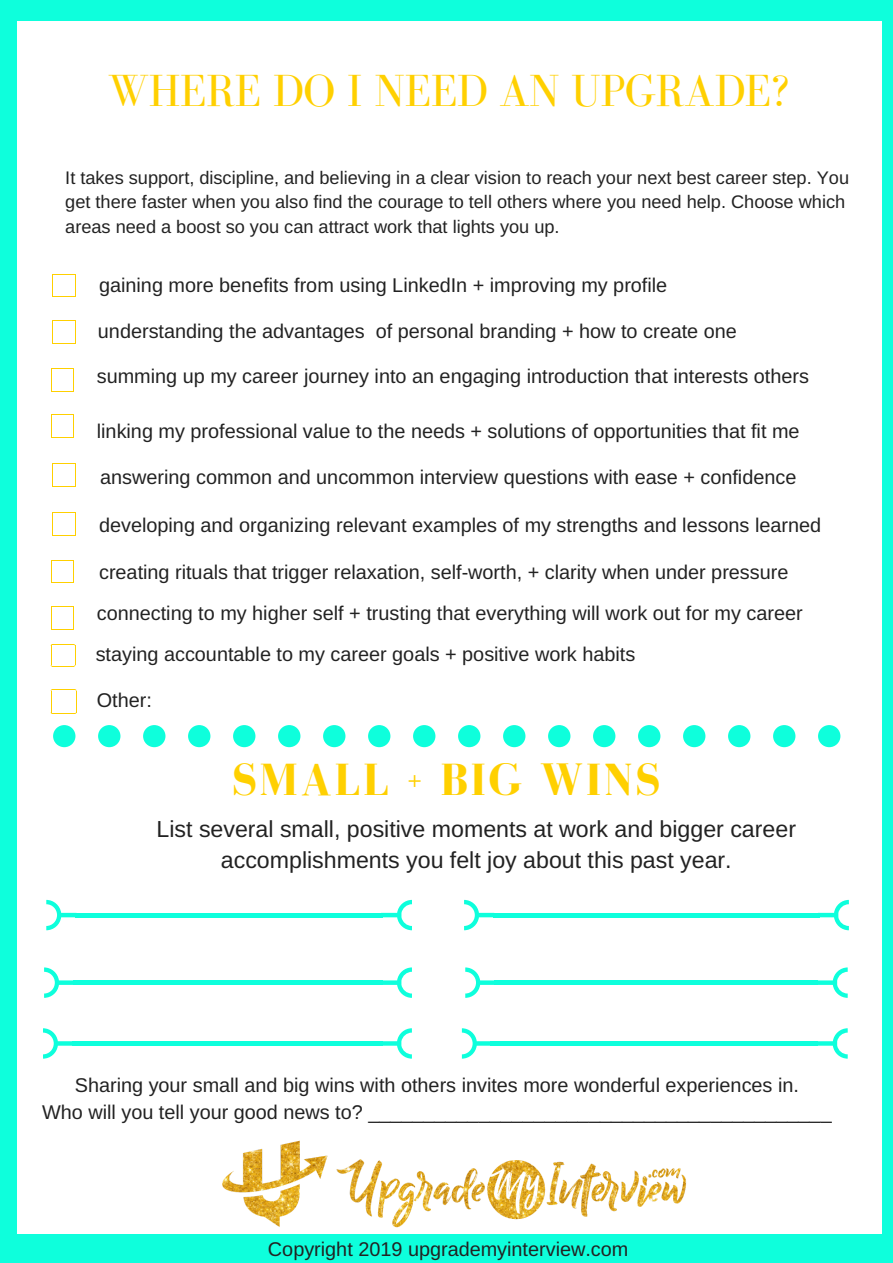
<style>
.page{position:relative;width:893px;height:1263px;background:#0effdc}
.page>*{position:absolute;margin:0;border:0;box-sizing:border-box;transform-origin:0 0}
.t1{font:46.35px "Bodoni FLF";letter-spacing:-.01em;color:#ffd000}
.t2{font:700 46.35px "Bodoni FLF";letter-spacing:.05em;color:#ffd000}
.t3{font:23.25px/31.5px "Arimo";color:#222;text-align:center}
.t4{font:19.8px/27px "Arimo";color:#222;text-align:center}
.t5{font:18.15px/24.8px "Arimo";color:#222}
</style>
<div class="page">
<div style="left:17px;top:21px;width:865px;height:1213px;background:#fff"></div>
<svg style="left:52px;top:274px;width:24px;height:23px"></svg>
<svg style="left:52px;top:320px;width:24px;height:24px"></svg>
<svg style="left:51px;top:368px;width:23px;height:24px"></svg>
<svg style="left:51px;top:414px;width:23px;height:24px"></svg>
<svg style="left:52px;top:463px;width:24px;height:24px"></svg>
<svg style="left:52px;top:512px;width:24px;height:24px"></svg>
<svg style="left:51px;top:560px;width:23px;height:23px"></svg>
<svg style="left:51px;top:606px;width:23px;height:24px"></svg>
<img style="left:222px;top:1140px;width:464px;height:88px">
<hr style="left:75px;top:913px;width:307px;height:4px;background:#0effdc">
<svg style="left:381px;top:900px;width:31px;height:30px"></svg>
<svg style="left:46px;top:900px;width:31px;height:30px"></svg>
<div style="left:73px;top:980px;width:309px;height:5px;background:#0effdc"></div>
<svg style="left:382px;top:967px;width:30px;height:31px"></svg>
<svg style="left:44px;top:967px;width:29px;height:31px"></svg>
<div style="left:72px;top:1041px;width:310px;height:5px;background:#0effdc"></div>
<svg style="left:382px;top:1028px;width:30px;height:31px"></svg>
<svg style="left:43px;top:1028px;width:29px;height:31px"></svg>
<hr style="left:493px;top:913px;width:326px;height:4px;background:#0effdc">
<svg style="left:818px;top:900px;width:31px;height:30px"></svg>
<svg style="left:464px;top:900px;width:30px;height:30px"></svg>
<div style="left:494px;top:980px;width:324px;height:5px;background:#0effdc"></div>
<svg style="left:818px;top:967px;width:30px;height:31px"></svg>
<svg style="left:465px;top:967px;width:29px;height:31px"></svg>
<div style="left:491px;top:1041px;width:327px;height:5px;background:#0effdc"></div>
<svg style="left:818px;top:1028px;width:30px;height:31px"></svg>
<svg style="left:462px;top:1028px;width:29px;height:31px"></svg>
<div style="left:278px;top:725px;width:22px;height:22px;background:#0effdc;border-radius:50%"></div>
<div style="left:323px;top:725px;width:22px;height:22px;background:#0effdc;border-radius:50%"></div>
<div style="left:233px;top:725px;width:22px;height:22px;background:#0effdc;border-radius:50%"></div>
<div style="left:413px;top:725px;width:22px;height:22px;background:#0effdc;border-radius:50%"></div>
<svg style="left:53px;top:725px;width:22px;height:22px"></svg>
<div style="left:458px;top:725px;width:22px;height:22px;background:#0effdc;border-radius:50%"></div>
<div style="left:98px;top:725px;width:22px;height:22px;background:#0effdc;border-radius:50%"></div>
<div style="left:143px;top:725px;width:22px;height:22px;background:#0effdc;border-radius:50%"></div>
<div style="left:188px;top:725px;width:22px;height:22px;background:#0effdc;border-radius:50%"></div>
<div style="left:368px;top:725px;width:22px;height:22px;background:#0effdc;border-radius:50%"></div>
<div style="left:728px;top:725px;width:22px;height:22px;background:#0effdc;border-radius:50%"></div>
<div style="left:773px;top:725px;width:22px;height:22px;background:#0effdc;border-radius:50%"></div>
<div style="left:818px;top:725px;width:22px;height:22px;background:#0effdc;border-radius:50%"></div>
<div style="left:683px;top:725px;width:22px;height:22px;background:#0effdc;border-radius:50%"></div>
<div style="left:548px;top:725px;width:22px;height:22px;background:#0effdc;border-radius:50%"></div>
<div style="left:593px;top:725px;width:22px;height:22px;background:#0effdc;border-radius:50%"></div>
<div style="left:503px;top:725px;width:22px;height:22px;background:#0effdc;border-radius:50%"></div>
<div style="left:638px;top:725px;width:22px;height:22px;background:#0effdc;border-radius:50%"></div>
<svg style="left:51px;top:644px;width:25px;height:23px"></svg>
<svg style="left:51px;top:689px;width:26px;height:25px"></svg>
<h1 class="t1" style="left:107px;top:66px;width:683px">WHERE DO I NEED AN UPGRADE?</h1>
<p class="t5" style="left:65px;top:165px;width:785px">It takes support, discipline, and believing in a clear vision to reach your next best career step. You get there faster when you also find the courage to tell others where you need help. Choose which areas need a boost so you can attract work that lights you up.</p>
<p class="t4" style="left:99px;top:271px;width:570px">gaining more benefits from using LinkedIn + improving my profile</p>
<p class="t4" style="left:98px;top:317px;width:640px">understanding the advantages of personal branding + how to create one</p>
<p class="t4" style="left:97px;top:362px;width:714px">summing up my career journey into an engaging introduction that interests others</p>
<p class="t4" style="left:97px;top:418px;width:704px">linking my professional value to the needs + solutions of opportunities that fit me</p>
<p class="t4" style="left:100px;top:464px;width:698px">answering common and uncommon interview questions with ease + confidence</p>
<p class="t4" style="left:99px;top:511px;width:724px">developing and organizing relevant examples of my strengths and lessons learned</p>
<p class="t4" style="left:99px;top:558px;width:691px">creating rituals that trigger relaxation, self-worth, + clarity when under pressure</p>
<p class="t4" style="left:97px;top:600px;width:707px">connecting to my higher self + trusting that everything will work out for my career</p>
<p class="t4" style="left:96px;top:641px;width:541px">staying accountable to my career goals + positive work habits</p>
<p class="t4" style="left:97px;top:687px;width:57px">Other:</p>
<h1 class="t2" style="left:231px;top:755px;width:430px">SMALL + BIG WINS</h1>
<p class="t3" style="left:157px;top:813px;width:641px">List several small, positive moments at work and bigger career accomplishments you felt joy about this past year.</p>
<p class="t4" style="left:42px;top:1072px;width:791px">Sharing your small and big wins with others invites more wonderful experiences in.<br>Who will you tell your good news to? __________________________________________</p>
<p class="t4" style="left:268px;top:1235px;width:362px">Copyright 2019 upgrademyinterview.com</p>
</div>
